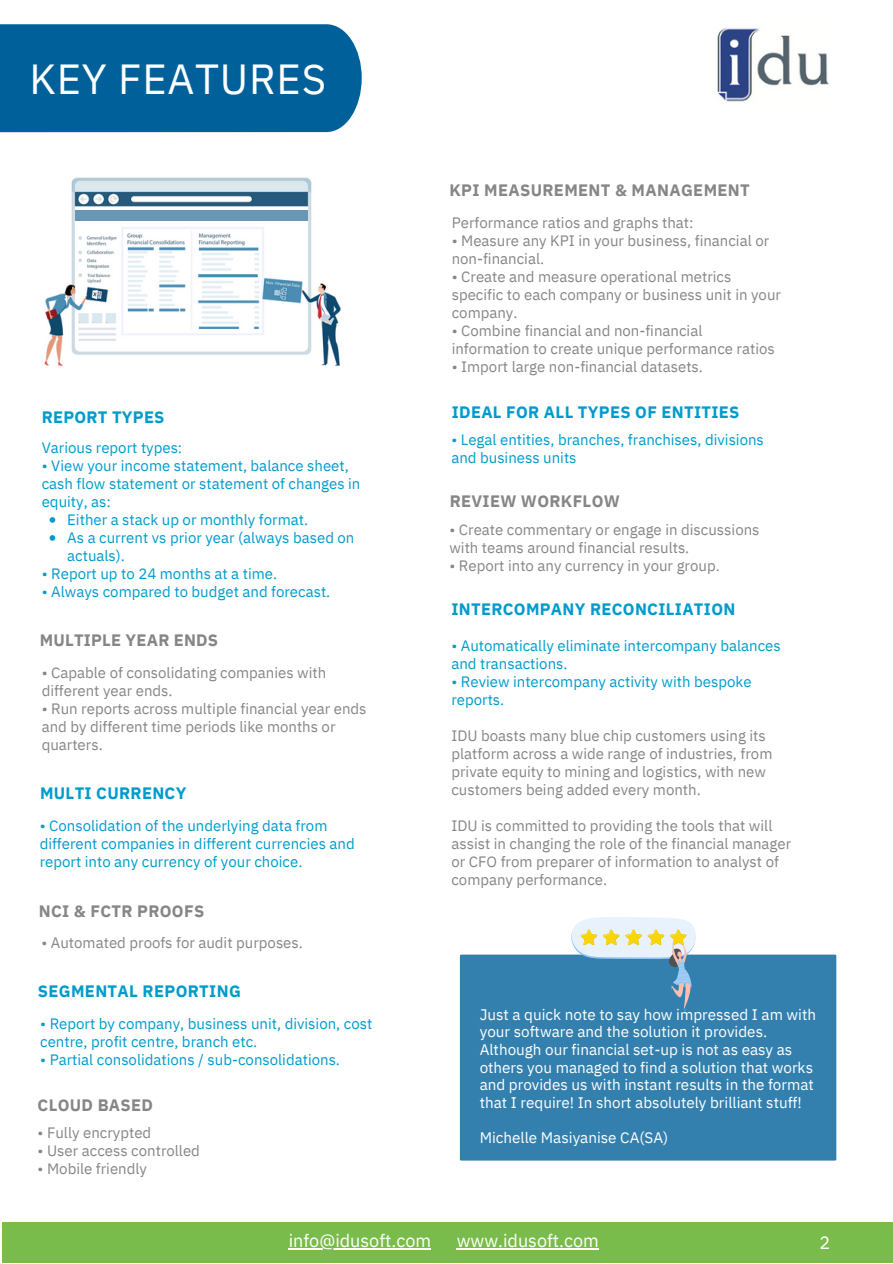
<style>
.page{position:relative;width:893px;height:1264px;background:#fff}
.page>*{position:absolute;margin:0;border:0;box-sizing:border-box;transform-origin:0 0}
.t1{font:42px "IBM Plex Sans";letter-spacing:.015em;color:#fff}
.t2{font:18px "IBM Plex Sans";color:#fff}
.t3{font:700 16.5px "IBM Plex Sans";letter-spacing:.02em;color:#009bcc}
.t4{font:700 16.5px "IBM Plex Sans";letter-spacing:.02em;color:#868587}
.t5{font:15.3px/17.7px "IBM Plex Sans";color:#fff}
.t6{font:15px/18px "IBM Plex Sans";color:#868587}
.t7{font:15px/18px "IBM Plex Sans";color:#009bcc}
</style>
<div class="page">
<img style="left:717px;top:28px;width:112px;height:74px">
<div style="left:2px;top:1222px;width:890px;height:40px;background:#7abc4b"></div>
<hr style="left:289px;top:1248px;width:142px;height:1px;background:#fff">
<hr style="left:456px;top:1248px;width:143px;height:1px;background:#fff">
<img style="left:44px;top:177px;width:297px;height:189px">
<div style="left:76px;top:211px;width:231px;height:10px;background:#6896b3"></div>
<svg style="left:50px;top:517px;width:5px;height:5px"></svg>
<svg style="left:50px;top:535px;width:5px;height:5px"></svg>
<div style="left:460px;top:954px;width:376px;height:206px;background:#3380ae"></div>
<svg style="left:568px;top:917px;width:129px;height:94px;background:#87b0c1"></svg>
<div style="left:0;top:24px;width:362px;height:108px;background:#00619a"></div>
<h1 class="t1" style="left:29px;top:51px;width:298px">KEY FEATURES</h1>
<p class="t3" style="left:42px;top:406px;width:124px">REPORT TYPES</p>
<p class="t7" style="left:42px;top:438px;width:142px">Various report types:</p>
<p class="t7" style="left:42px;top:456px;width:320px">• View your income statement, balance sheet, cash flow statement or statement of changes in equity, as:</p>
<p class="t7" style="left:67px;top:510px;width:289px">Either a stack up or monthly format.<br>As a current vs prior year (always based on actuals).</p>
<p class="t7" style="left:42px;top:564px;width:237px">• Report up to 24 months at a time.</p>
<p class="t7" style="left:42px;top:582px;width:290px">• Always compared to budget and forecast.</p>
<p class="t4" style="left:40px;top:629px;width:180px">MULTIPLE YEAR ENDS</p>
<p class="t6" style="left:42px;top:663px;width:286px">• Capable of consolidating companies with different year ends.</p>
<p class="t6" style="left:42px;top:699px;width:326px">• Run reports across multiple financial year ends and by different time periods like months or quarters.</p>
<p class="t3" style="left:40px;top:782px;width:148px">MULTI CURRENCY</p>
<p class="t7" style="left:40px;top:816px;width:316px">• Consolidation of the underlying data from different companies in different currencies and report into any currency of your choice.</p>
<p class="t4" style="left:39px;top:899px;width:167px">NCI &amp; FCTR PROOFS</p>
<p class="t6" style="left:41px;top:933px;width:263px">• Automated proofs for audit purposes.</p>
<p class="t3" style="left:38px;top:980px;width:204px">SEGMENTAL REPORTING</p>
<p class="t7" style="left:40px;top:1014px;width:333px">• Report by company, business unit, division, cost centre, profit centre, branch etc.</p>
<p class="t7" style="left:40px;top:1050px;width:301px">• Partial consolidations / sub-consolidations.</p>
<p class="t4" style="left:38px;top:1093px;width:117px">CLOUD BASED</p>
<p class="t6" style="left:38px;top:1123px;width:115px">• Fully encrypted</p>
<p class="t6" style="left:38px;top:1141px;width:164px">• User access controlled</p>
<p class="t6" style="left:38px;top:1159px;width:111px">• Mobile friendly</p>
<p class="t4" style="left:449px;top:179px;width:302px">KPI MEASUREMENT &amp; MANAGEMENT</p>
<p class="t6" style="left:451px;top:213px;width:243px">Performance ratios and graphs that:</p>
<p class="t6" style="left:451px;top:231px;width:319px">• Measure any KPI in your business, financial or non-financial.</p>
<p class="t6" style="left:451px;top:267px;width:331px">• Create and measure operational metrics specific to each company or business unit in your company.</p>
<p class="t6" style="left:451px;top:321px;width:324px">• Combine financial and non-financial information to create unique performance ratios</p>
<p class="t6" style="left:451px;top:357px;width:253px">• Import large non-financial datasets.</p>
<p class="t3" style="left:451px;top:401px;width:289px">IDEAL FOR ALL TYPES OF ENTITIES</p>
<p class="t7" style="left:451px;top:430px;width:314px">• Legal entities, branches, franchises, divisions and business units</p>
<p class="t4" style="left:449px;top:490px;width:172px">REVIEW WORKFLOW</p>
<p class="t6" style="left:449px;top:520px;width:311px">• Create commentary or engage in discussions with teams around financial results.</p>
<p class="t6" style="left:449px;top:556px;width:272px">• Report into any currency in your group.</p>
<p class="t3" style="left:451px;top:598px;width:285px">INTERCOMPANY RECONCILIATION</p>
<p class="t7" style="left:451px;top:636px;width:331px">• Automatically eliminate intercompany balances and transactions.</p>
<p class="t7" style="left:451px;top:672px;width:302px">• Review intercompany activity with bespoke reports.</p>
<p class="t6" style="left:451px;top:726px;width:322px">IDU boasts many blue chip customers using its platform across a wide range of industries, from private equity to mining and logistics, with new customers being added every month.</p>
<p class="t6" style="left:451px;top:816px;width:341px">IDU is committed to providing the tools that will assist in changing the role of the financial manager or CFO from preparer of information to analyst of company performance.</p>
<p class="t5" style="left:479px;top:1005px;width:338px">Just a quick note to say how impressed I am with your software and the solution it provides.<br>Although our financial set-up is not as easy as others you managed to find a solution that works and provides us with instant results in the format that I require! In short absolutely brilliant stuff!</p>
<p class="t5" style="left:479px;top:1128px;width:190px">Michelle Masiyanise CA(SA)</p>
<p class="t2" style="left:289px;top:1228px;width:144px">info@idusoft.com</p>
<p class="t2" style="left:456px;top:1228px;width:144px">www.idusoft.com</p>
<p class="t2" style="left:819px;top:1230px;width:12px">2</p>
</div>
